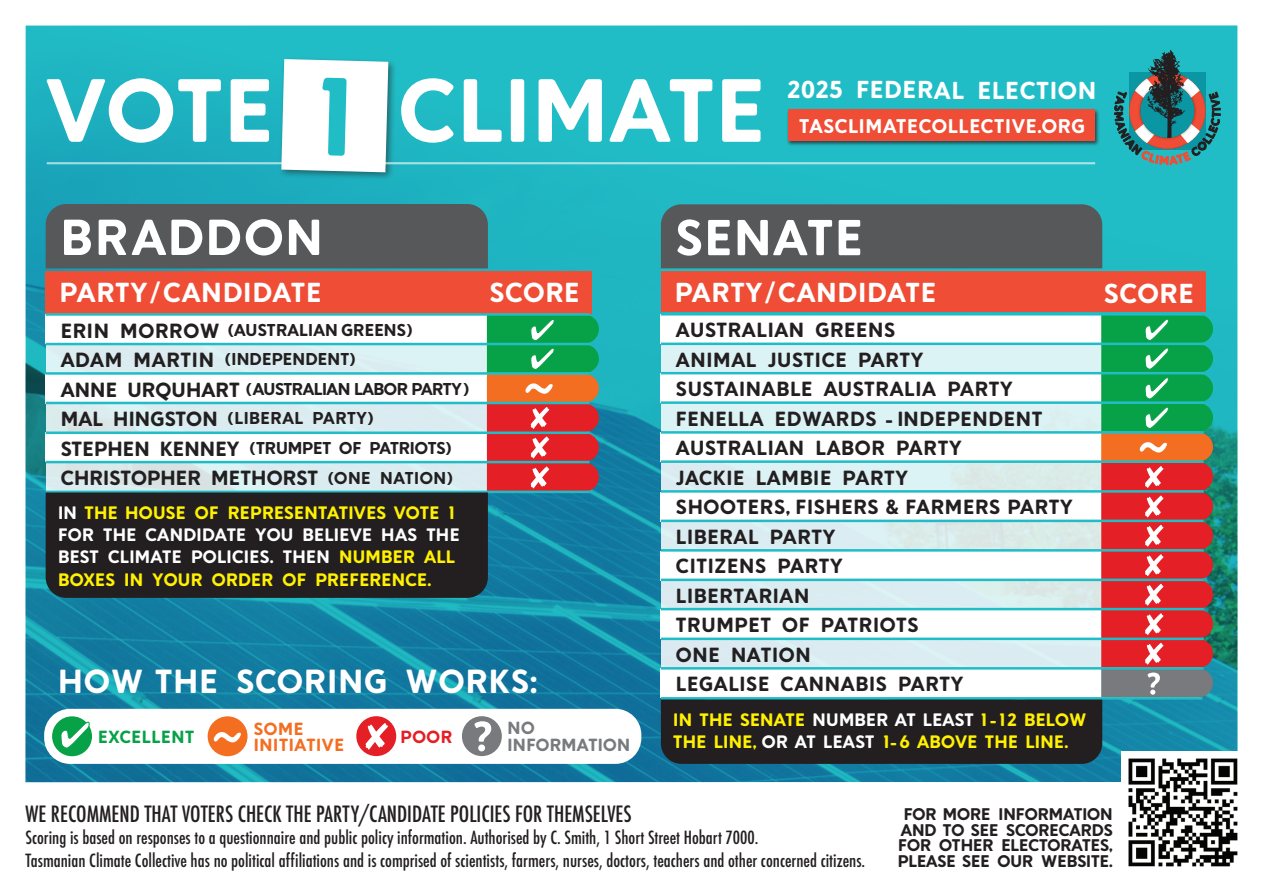
<style>
.page{position:relative;width:1263px;height:893px;background:#fff}
.page>*{position:absolute;margin:0;border:0;box-sizing:border-box;transform-origin:0 0}
.t1{font:89.4px "S&S Grey Hood Two";letter-spacing:-.02em;color:#fff}
.t2{font:50.55px "S&S Grey Hood Two";letter-spacing:.01em;color:#fff}
.t3{font:50.4px "S&S Grey Hood Two";color:#fff}
.t4{font:33.45px "S&S Grey Hood Two";color:#fff}
.t5{font:27.45px "S&S Grey Hood Two";color:#fff}
.t6{font:24.6px "S&S Grey Hood Two";letter-spacing:-.005em;color:#fff}
.t7{font:500 condensed 21.9px "Futura";color:#231f20}
.t8{font:20.55px "S&S Grey Hood Two";letter-spacing:-.025em;color:#231f20}
.t9{font:20.4px/29.5px "S&S Grey Hood Two";color:#231f20}
.t10{font:19.8px "S&S Grey Hood Two";color:#fff}
.t11{font:18px/22.4px "S&S Grey Hood Two";letter-spacing:-.02em;color:#fff101}
.t12{font:500 condensed 17.7px/23px "Futura";color:#231f20}
.t13{font:17.55px/16.2px "S&S Grey Hood Two";color:#f36e21}
.t14{font:17.55px/16.4px "S&S Grey Hood Two";letter-spacing:-.02em;color:#787a7d}
.t15{font:17.55px "S&S Grey Hood Two";color:#07a147}
.t16{font:17.55px "S&S Grey Hood Two";color:#e41f25}
.t17{font:17.1px/29.5px "S&S Grey Hood Two";letter-spacing:-.045em;color:#231f20}
.t18{font:16.95px/15.9px "S&S Grey Hood Two";letter-spacing:-.04em;color:#231f20;text-align:center}
.s1{font-size:20.55px}
.s2{font-size:17.1px}
.s3{color:#fff}
</style>
<div class="page">
<img style="left:26px;top:25px;width:1211px;height:757px">
<div style="left:44px;top:709px;width:597px;height:55px;background:#fff;border-radius:26px"></div>
<div style="left:52px;top:716px;width:40px;height:40px;background:#07a147;border-radius:50%"></div>
<svg style="left:61px;top:721px;width:29px;height:28px"></svg>
<div style="left:208px;top:716px;width:40px;height:40px;background:#f36e21;border-radius:50%"></div>
<svg style="left:213px;top:732px;width:28px;height:11px"></svg>
<div style="left:356px;top:716px;width:40px;height:40px;background:#e41f25;border-radius:50%"></div>
<svg style="left:365px;top:723px;width:23px;height:27px"></svg>
<div style="left:462px;top:716px;width:40px;height:40px;background:#787a7d;border-radius:50%"></div>
<svg style="left:474px;top:721px;width:17px;height:30px"></svg>
<div style="left:278px;top:56px;width:119px;height:125px;background:#231f20;opacity:.5"></div>
<div style="left:786px;top:108px;width:314px;height:38px;background:#231f20;opacity:.75"></div>
<div style="left:788px;top:110px;width:307px;height:31px;background:#ef4d35"></div>
<img style="left:1122px;top:751px;width:115px;height:116px">
<div style="left:661px;top:204px;width:441px;height:65px;background:#57585a"></div>
<div style="left:661px;top:270px;width:545px;height:42px;background:#ef4d35"></div>
<hr style="left:661px;top:313px;width:543px;height:3px;background:#21bdc6">
<svg style="left:661px;top:315px;width:552px;height:449px"></svg>
<hr style="left:661px;top:269px;width:545px;height:2px;background:#21bdc6">
<svg style="left:1114px;top:50px;width:106px;height:116px;background:#438a8e"></svg>
<hr style="left:47px;top:162px;width:1048px;height:2px;background:#fff">
<div style="left:46px;top:204px;width:442px;height:64px;background:#57585a"></div>
<div style="left:46px;top:271px;width:546px;height:42px;background:#ef4d35"></div>
<svg style="left:46px;top:316px;width:441px;height:175px"></svg>
<svg style="left:487px;top:315px;width:112px;height:176px;background:#9c6440"></svg>
<hr style="left:46px;top:313px;width:543px;height:3px;background:#21bdc6">
<hr style="left:46px;top:343px;width:543px;height:2px;background:#21bdc6">
<hr style="left:46px;top:372px;width:543px;height:3px;background:#21bdc6">
<hr style="left:46px;top:402px;width:543px;height:2px;background:#21bdc6">
<hr style="left:46px;top:431px;width:543px;height:3px;background:#21bdc6">
<hr style="left:46px;top:461px;width:543px;height:2px;background:#21bdc6">
<hr style="left:46px;top:491px;width:543px;height:2px;background:#21bdc6">
<div style="left:46px;top:492px;width:442px;height:106px;background:#231f20"></div>
<svg style="left:281px;top:59px;width:107px;height:113px"></svg>
<h1 class="t1" style="left:44px;top:55px;width:232px">VOTE</h1>
<h1 class="t1" style="left:397px;top:55px;width:371px">CLIMATE</h1>
<h3 class="t6" style="left:787px;top:75px;width:311px">2025 FEDERAL ELECTION</h3>
<p class="t10" style="left:799px;top:114px;width:288px">TASCLIMATECOLLECTIVE.ORG</p>
<h2 class="t2" style="left:59px;top:206px;width:266px">BRADDON</h2>
<h3 class="t5" style="left:59px;top:275px;width:264px">PARTY/CANDIDATE</h3>
<h3 class="t5" style="left:489px;top:276px;width:92px">SCORE</h3>
<p class="t17" style="left:60px;top:315px;width:410px"><span class="s1">ERIN MORROW</span> (AUSTRALIAN GREENS)<br><span class="s1">ADAM MARTIN</span> (INDEPENDENT)<br><span class="s1">ANNE URQUHART</span> (AUSTRALIAN LABOR PARTY)<br><span class="s1">MAL HINGSTON</span> (LIBERAL PARTY)<br><span class="s1">STEPHEN KENNEY</span> (TRUMPET OF PATRIOTS)</p>
<p class="t8" style="left:60px;top:465px;width:394px">CHRISTOPHER METHORST <span class="s2">(ONE NATION)</span></p>
<p class="t11" style="left:58px;top:500px;width:404px"><span class="s3">IN</span> THE HOUSE OF REPRESENTATIVES VOTE 1<br><span class="s3">FOR THE CANDIDATE YOU BELIEVE HAS THE BEST CLIMATE POLICIES. THEN</span> NUMBER ALL BOXES IN YOUR ORDER OF PREFERENCE.</p>
<h3 class="t4" style="left:58px;top:660px;width:482px">HOW THE SCORING WORKS:</h3>
<p class="t13" style="left:253px;top:720px;width:93px">SOME<br>INITIATIVE</p>
<p class="t16" style="left:400px;top:726px;width:54px">POOR</p>
<p class="t14" style="left:507px;top:719px;width:125px">NO<br>INFORMATION</p>
<p class="t15" style="left:98px;top:726px;width:98px">EXCELLENT</p>
<h3 class="t3" style="left:675px;top:206px;width:190px">SENATE</h3>
<h3 class="t5" style="left:674px;top:276px;width:264px">PARTY/CANDIDATE</h3>
<h3 class="t5" style="left:1103px;top:276px;width:92px">SCORE</h3>
<p class="t9" style="left:676px;top:315px;width:399px">AUSTRALIAN GREENS<br>ANIMAL JUSTICE PARTY<br>SUSTAINABLE AUSTRALIA PARTY<br>FENELLA EDWARDS - INDEPENDENT<br>AUSTRALIAN LABOR PARTY<br>JACKIE LAMBIE PARTY<br>SHOOTERS, FISHERS &amp; FARMERS PARTY<br>LIBERAL PARTY<br>CITIZENS PARTY<br>LIBERTARIAN<br>TRUMPET OF PATRIOTS<br>ONE NATION<br>LEGALISE CANNABIS PARTY</p>
<p class="t11" style="left:673px;top:708px;width:415px">IN THE SENATE <span class="s3">NUMBER AT LEAST</span> 1 -12 BELOW<br>THE LINE, <span class="s3">OR AT LEAST</span> 1-6 ABOVE THE LINE.</p>
<p class="t7" style="left:26px;top:799px;width:608px">WE RECOMMEND THAT VOTERS CHECK THE PARTY/CANDIDATE POLICIES FOR THEMSELVES</p>
<p class="t12" style="left:26px;top:826px;width:841px">Scoring is based on responses to a questionnaire and public policy information. Authorised by C. Smith, 1 Short Street Hobart 7000.<br>Tasmanian Climate Collective has no political affiliations and is comprised of scientists, farmers, nurses, doctors, teachers and other concerned citizens.</p>
<p class="t18" style="left:897px;top:805px;width:217px">FOR MORE INFORMATION<br>AND TO SEE SCORECARDS<br>FOR OTHER ELECTORATES,<br>PLEASE SEE OUR WEBSITE.</p>
</div>
